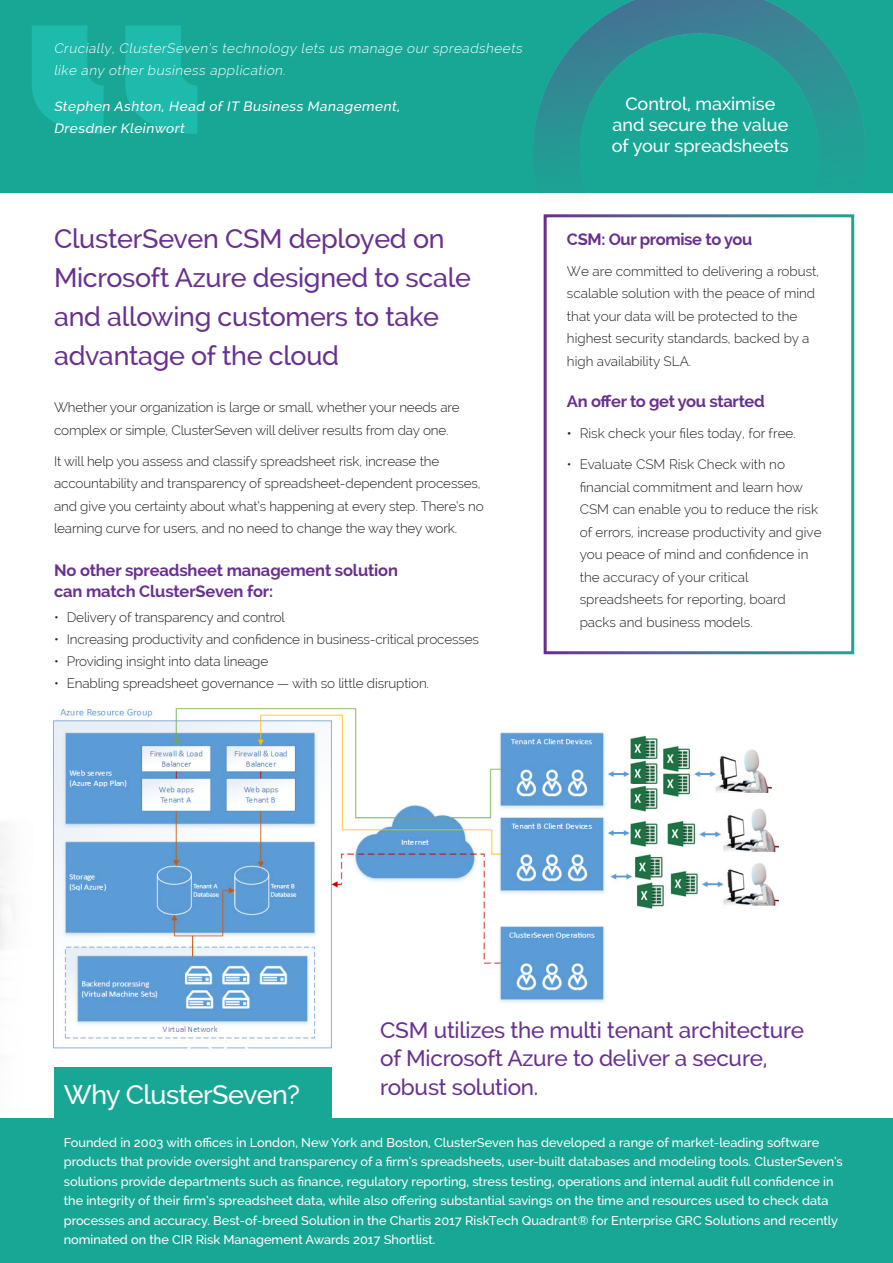
<style>
.page{position:relative;width:893px;height:1263px;background:#fff}
.page>*{position:absolute;margin:0;border:0;box-sizing:border-box;transform-origin:0 0}
.t1{font:500 26.85px/39.2px "Raleway";letter-spacing:-.01em;color:#693090}
.t2{font:500 26.85px "Raleway";letter-spacing:-.02em;color:#fff}
.t3{font:500 22.5px/28.5px "Raleway";letter-spacing:-.01em;color:#693090}
.t4{font:500 18px/21px "Raleway";color:#fff;text-align:center}
.t5{font:700 16.5px/21px "Raleway";letter-spacing:-.01em;color:#693090}
.t6{font:300 13.5px/22.5px "Raleway";letter-spacing:-.01em;color:#231f20}
.t7{font:italic 300 13.5px/22.5px "Raleway";color:#fff}
.t8{font:italic 500 13.5px/22.5px "Raleway";color:#fff}
.t9{font:500 12.75px/19.5px "Raleway";color:#fff}
.s1{font-weight:500}
</style>
<div class="page">
<img style="left:53px;top:708px;width:726px;height:341px">
<div style="left:0;top:0;width:893px;height:193px;background:#19a795"></div>
<div style="left:0;top:1118px;width:893px;height:145px;background:#19a795"></div>
<div style="left:54px;top:1067px;width:278px;height:51px;background:#19a795"></div>
<img style="left:533px;top:0;width:332px;height:322px">
<svg style="left:32px;top:25px;width:165px;height:109px"></svg>
<div style="left:544px;top:214px;width:310px;height:440px;border:3px solid #fff"></div>
<p class="t7" style="left:54px;top:37px;width:473px">Crucially, ClusterSeven’s technology lets us manage our spreadsheets like any other business application.</p>
<p class="t8" style="left:54px;top:95px;width:350px">Stephen Ashton, Head of IT Business Management,<br>Dresdner Kleinwort</p>
<p class="t1" style="left:54px;top:219px;width:418px">ClusterSeven CSM deployed on<br>Microsoft Azure designed to scale and allowing customers to take advantage of the cloud</p>
<p class="t6" style="left:54px;top:396px;width:407px">Whether your organization is large or small, whether your needs are complex or simple, ClusterSeven will deliver results from day one.</p>
<p class="t6" style="left:54px;top:450px;width:431px">It will help you assess and classify spreadsheet risk, increase the accountability and transparency of spreadsheet-dependent processes, and give you certainty about what’s happening at every step. There’s no learning curve for users, and no need to change the way they work.</p>
<p class="t5" style="left:54px;top:559px;width:345px">No other spreadsheet management solution can match ClusterSeven for:</p>
<p class="t6" style="left:54px;top:606px;width:232px">• Delivery of transparency and control</p>
<p class="t6" style="left:54px;top:628px;width:427px">• Increasing productivity and confidence in business-critical processes</p>
<p class="t6" style="left:54px;top:650px;width:216px">• Providing insight into data lineage</p>
<p class="t6" style="left:54px;top:672px;width:377px">• Enabling spreadsheet governance — with so little disruption.</p>
<p class="t4" style="left:612px;top:93px;width:178px">Control, maximise and secure the value of your spreadsheets</p>
<p class="t5" style="left:567px;top:229px;width:187px">CSM: Our promise to you</p>
<p class="t6" style="left:567px;top:260px;width:254px">We are committed to delivering a robust, scalable solution with the peace of mind that your data will be protected to the highest security standards, backed by a high availability SLA.</p>
<p class="t5" style="left:567px;top:391px;width:199px">An offer to get you started</p>
<p class="t6" style="left:567px;top:422px;width:230px"><span class="s1">•</span> Risk check your files today, for free.</p>
<p class="t6" style="left:580px;top:453px;width:243px;text-indent:-13px">• Evaluate CSM Risk Check with no financial commitment and learn how CSM can enable you to reduce the risk of errors, increase productivity and give you peace of mind and confidence in the accuracy of your critical spreadsheets for reporting, board packs and business models.</p>
<p class="t3" style="left:380px;top:1015px;width:426px">CSM utilizes the multi tenant architecture of Microsoft Azure to deliver a secure, robust solution.</p>
<p class="t2" style="left:64px;top:1079px;width:238px">Why ClusterSeven?</p>
<p class="t9" style="left:64px;top:1132px;width:781px">Founded in 2003 with offices in London, New York and Boston, ClusterSeven has developed a range of market-leading software products that provide oversight and transparency of a firm’s spreadsheets, user-built databases and modeling tools. ClusterSeven’s solutions provide departments such as finance, regulatory reporting, stress testing, operations and internal audit full confidence in the integrity of their firm’s spreadsheet data, while also offering substantial savings on the time and resources used to check data processes and accuracy. Best-of-breed Solution in the Chartis 2017 RiskTech Quadrant® for Enterprise GRC Solutions and recently nominated on the CIR Risk Management Awards 2017 Shortlist.</p>
</div>
